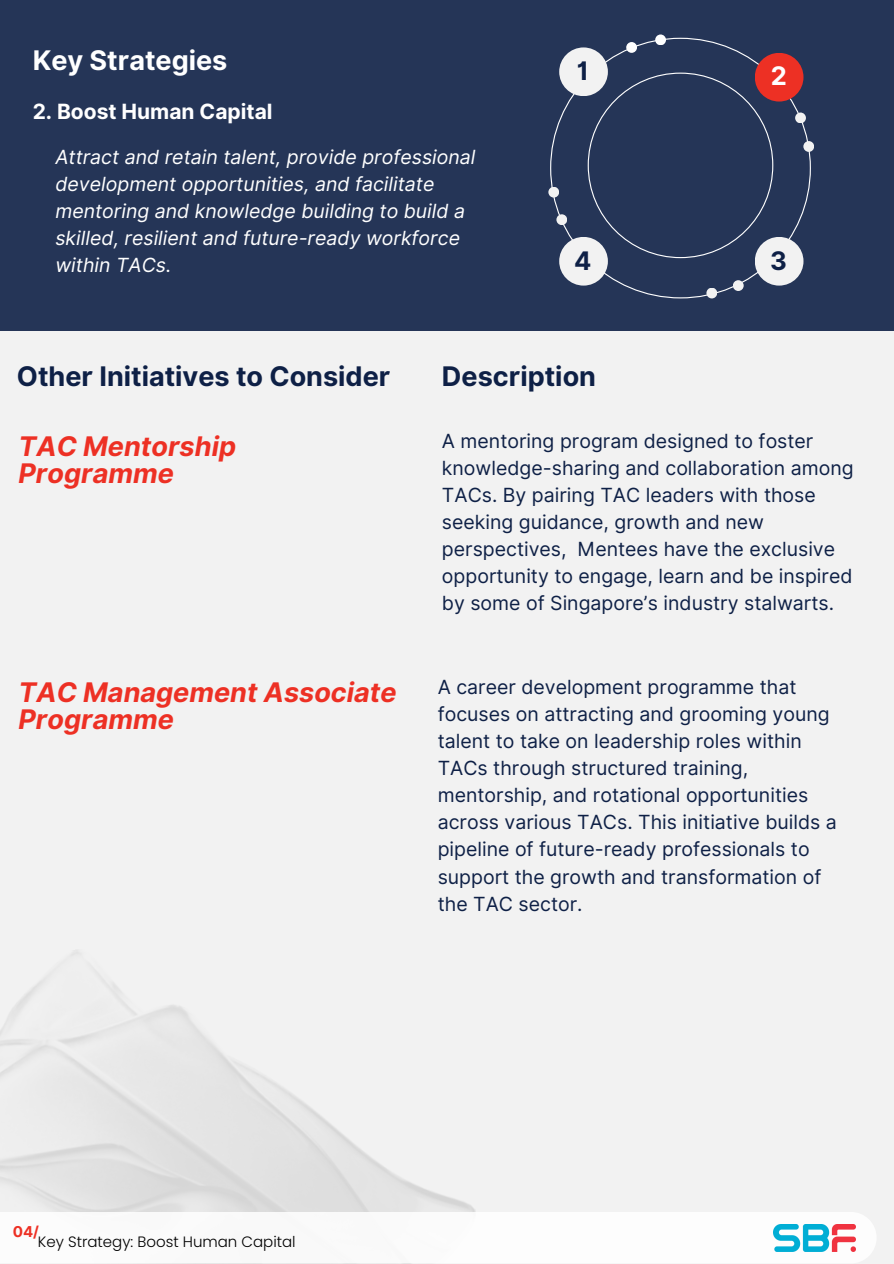
<style>
.page{position:relative;width:894px;height:1264px;background:#fff}
.page>*{position:absolute;margin:0;border:0;box-sizing:border-box;transform-origin:0 0}
.t1{font:italic 700 27px/27px "Inter";color:#ed3024}
.t2{font:700 27px "Inter";color:#0e2046}
.t3{font:700 27px "Inter";color:#fff}
.t4{font:700 25.5px "Inter";color:#0e2046}
.t5{font:700 25.5px "Inter";color:#fff}
.t6{font:700 21px "Inter";color:#fff}
.t7{font:19.5px/27px "Inter";color:#0e2046}
.t8{font:italic 19.5px/27px "Inter";color:#fff}
.t9{font:300 15px "Poppins";color:#000}
.t10{font:700 15px "Inter";color:#ed3024}
</style>
<div class="page">
<div style="left:0;top:0;width:893px;height:1263px;background:#f2f2f2"></div>
<div style="left:0;top:1211px;width:876px;height:52px;background:#fcfcfc"></div>
<img style="left:772px;top:1224px;width:83px;height:27px">
<div style="left:0;top:0;width:893px;height:330px;background:#253557"></div>
<svg style="left:550px;top:38px;width:260px;height:260px"></svg>
<div style="left:559px;top:47px;width:48px;height:49px;background:#f2f2f2;border-radius:50%"></div>
<div style="left:548px;top:187px;width:11px;height:10px;background:#f2f2f2;border-radius:50%"></div>
<div style="left:754px;top:53px;width:49px;height:49px;background:#ed3024;border-radius:50%"></div>
<div style="left:754px;top:237px;width:49px;height:48px;background:#f2f2f2;border-radius:50%"></div>
<div style="left:559px;top:237px;width:48px;height:48px;background:#f2f2f2;border-radius:50%"></div>
<div style="left:556px;top:214px;width:11px;height:11px;background:#f2f2f2;border-radius:50%"></div>
<div style="left:794px;top:112px;width:11px;height:11px;background:#f2f2f2;border-radius:50%"></div>
<div style="left:626px;top:42px;width:11px;height:11px;background:#fff;border-radius:50%"></div>
<div style="left:732px;top:280px;width:11px;height:11px;background:#f2f2f2;border-radius:50%"></div>
<div style="left:706px;top:288px;width:11px;height:10px;background:#f2f2f2;border-radius:50%"></div>
<div style="left:803px;top:141px;width:11px;height:11px;background:#f2f2f2;border-radius:50%"></div>
<div style="left:655px;top:34px;width:10px;height:11px;background:#fff;border-radius:50%"></div>
<svg style="left:587px;top:73px;width:186px;height:185px"></svg>
<h3 class="t3" style="left:33px;top:44px;width:196px">Key Strategies</h3>
<p class="t6" style="left:33px;top:99px;width:241px">2. Boost Human Capital</p>
<h4 class="t8" style="left:55px;top:143px;width:421px">Attract and retain talent, provide professional development opportunities, and facilitate mentoring and knowledge building to build a skilled, resilient and future-ready workforce within TACs.</h4>
<h1 class="t4" style="left:576px;top:55px;width:14px">1</h1>
<h1 class="t5" style="left:770px;top:61px;width:18px">2</h1>
<h3 class="t4" style="left:574px;top:246px;width:19px">4</h3>
<h1 class="t4" style="left:770px;top:246px;width:18px">3</h1>
<h1 class="t2" style="left:17px;top:360px;width:375px">Other Initiatives to Consider</h1>
<h3 class="t2" style="left:442px;top:360px;width:155px">Description</h3>
<p class="t1" style="left:18px;top:432px;width:219px">TAC Mentorship<br>Programme</p>
<p class="t7" style="left:442px;top:427px;width:413px">A mentoring program designed to foster knowledge-sharing and collaboration among TACs. By pairing TAC leaders with those seeking guidance, growth and new perspectives, Mentees have the exclusive opportunity to engage, learn and be inspired by some of Singapore’s industry stalwarts.</p>
<p class="t1" style="left:18px;top:679px;width:379px">TAC Management Associate<br>Programme</p>
<p class="t7" style="left:437px;top:673px;width:400px">A career development programme that focuses on attracting and grooming young talent to take on leadership roles within TACs through structured training, mentorship, and rotational opportunities across various TACs. This initiative builds a pipeline of future-ready professionals to support the growth and transformation of the TAC sector.</p>
<h2 class="t10" style="left:13px;top:1222px;width:28px">04/</h2>
<h1 class="t9" style="left:38px;top:1230px;width:259px">Key Strategy: Boost Human Capital</h1>
</div>
